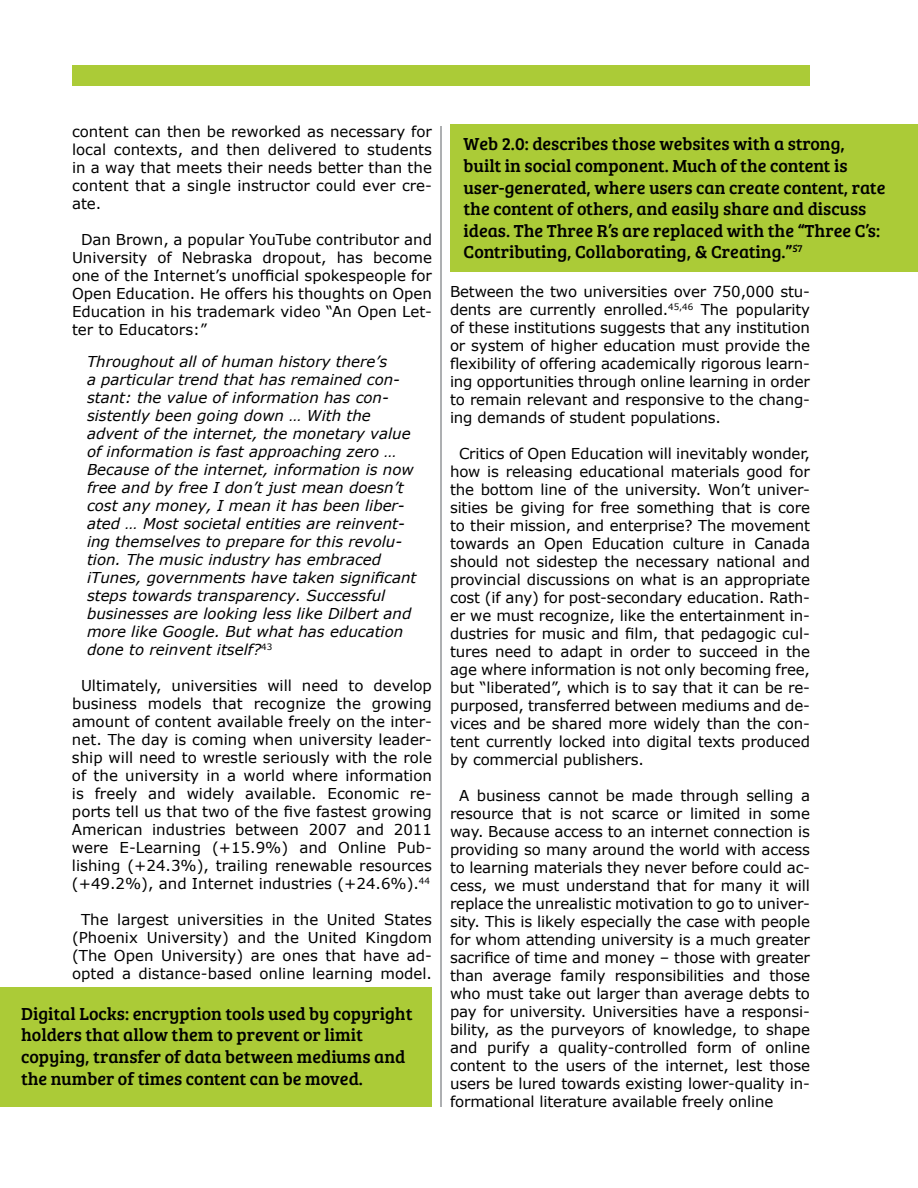
<style>
.page{position:relative;width:918px;height:1188px;background:#fff}
.page>*{position:absolute;margin:0;border:0;box-sizing:border-box;transform-origin:0 0}
.t1{font:18px/21.6px "Bree Serif";color:#000}
.t2{font:15px/18px "Verdana";color:#000;text-align:justify}
.t3{font:italic 15px/18px "Verdana";color:#000}
</style>
<div class="page">
<hr style="left:440px;top:126px;width:2px;height:981px;background:#939598">
<div style="left:72px;top:66px;width:738px;height:20px;background:#abcb37"></div>
<div style="left:0;top:987px;width:432px;height:120px;background:#abcb37"></div>
<div style="left:450px;top:124px;width:468px;height:148px;background:#abcb37"></div>
<p class="t2" style="left:72px;top:123px;width:362px">content can then be reworked as necessary for local contexts, and then delivered to students in a way that meets their needs better than the content that a single instructor could ever cre&shy;ate.</p>
<p class="t2" style="left:72px;top:231px;width:362px;text-indent:9px">Dan Brown, a popular YouTube contributor and University of Nebraska dropout, has become one of the Internet’s unofficial spokespeople for Open Education. He offers his thoughts on Open Education in his trademark video “An Open Let&shy;ter to Educators:”</p>
<p class="t3" style="left:87px;top:352px;width:331px">Throughout all of human history there’s<br>a particular trend that has remained con&shy;stant: the value of information has con&shy;sistently been going down … With the advent of the internet, the monetary value of information is fast approaching zero … Because of the internet, information is now free and by free I don’t just mean doesn’t cost any money, I mean it has been liber&shy;ated … Most societal entities are reinvent&shy;ing themselves to prepare for this revolu&shy;tion. The music industry has embraced iTunes, governments have taken significant steps towards transparency. Successful businesses are looking less like Dilbert and more like Google. But what has education done to reinvent itself?<sup>43</sup></p>
<p class="t2" style="left:72px;top:676px;width:362px;text-align:center">Ultimately, universities will need to develop business models that recognize the growing amount of content available freely on the inter&shy;net. The day is coming when university leader&shy;ship will need to wrestle seriously with the role of the university in a world where information is freely and widely available. Economic re&shy;ports tell us that two of the five fastest growing American industries between 2007 and 2011 were E-Learning (+15.9%) and Online Pub&shy;lishing (+24.3%), trailing renewable resources (+49.2%), and Internet industries (+24.6%).<sup>44</sup></p>
<p class="t2" style="left:72px;top:910px;width:362px;text-indent:9px">The largest universities in the United States (Phoenix University) and the United Kingdom (The Open University) are ones that have ad&shy;opted a distance-based online learning model.</p>
<p class="t1" style="left:21px;top:1002px;width:393px">Digital Locks: encryption tools used by copyright holders that allow them to prevent or limit copying, transfer of data between mediums and the number of times content can be moved.</p>
<p class="t1" style="left:464px;top:132px;width:423px">Web 2.0: describes those websites with a strong, built in social component. Much of the content is user-generated, where users can create content, rate the content of others, and easily share and discuss ideas. The Three R’s are replaced with the “Three C’s:<br>Contributing, Collaborating, &amp; Creating.”<sup>57</sup></p>
<p class="t2" style="left:450px;top:282px;width:362px">Between the two universities over 750,000 stu&shy;dents are currently enrolled.<sup>45,46</sup> The popularity of these institutions suggests that any institution or system of higher education must provide the flexibility of offering academically rigorous learn&shy;ing opportunities through online learning in order to remain relevant and responsive to the chang&shy;ing demands of student populations.</p>
<p class="t2" style="left:450px;top:444px;width:362px;text-indent:9px">Critics of Open Education will inevitably wonder, how is releasing educational materials good for the bottom line of the university. Won’t univer&shy;sities be giving for free something that is core to their mission, and enterprise? The movement towards an Open Education culture in Canada should not sidestep the necessary national and provincial discussions on what is an appropriate cost (if any) for post-secondary education. Rath&shy;er we must recognize, like the entertainment in&shy;dustries for music and film, that pedagogic cul&shy;tures need to adapt in order to succeed in the age where information is not only becoming free, but “liberated”, which is to say that it can be re&shy;purposed, transferred between mediums and de&shy;vices and be shared more widely than the con&shy;tent currently locked into digital texts produced by commercial publishers.</p>
<p class="t2" style="left:450px;top:786px;width:362px;text-indent:9px">A business cannot be made through selling a resource that is not scarce or limited in some way. Because access to an internet connection is providing so many around the world with access to learning materials they never before could ac&shy;cess, we must understand that for many it will replace the unrealistic motivation to go to univer&shy;sity. This is likely especially the case with people for whom attending university is a much greater sacrifice of time and money – those with greater than average family responsibilities and those who must take out larger than average debts to pay for university. Universities have a responsi&shy;bility, as the purveyors of knowledge, to shape and purify a quality-controlled form of online content to the users of the internet, lest those users be lured towards existing lower-quality in&shy;formational literature available freely online</p>
</div>
